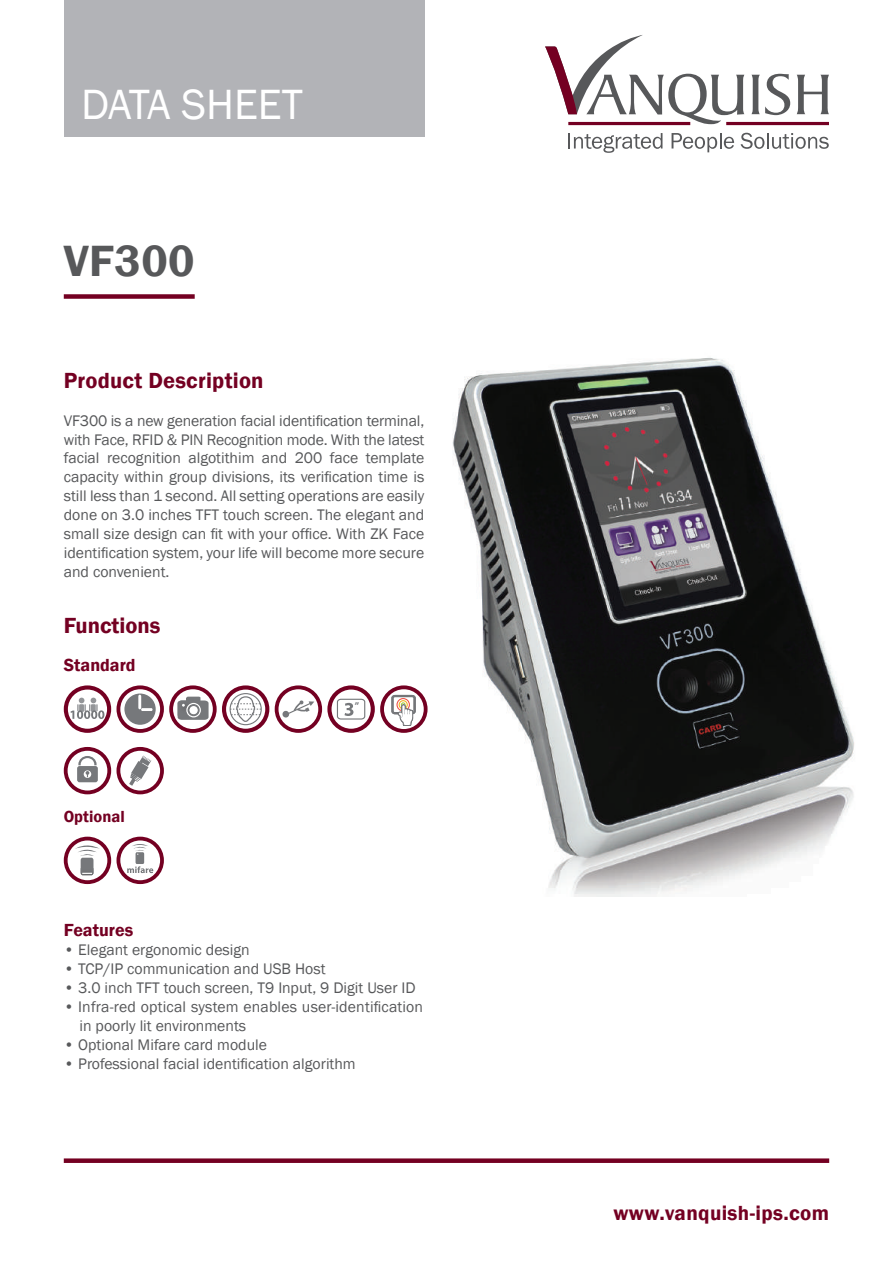
<style>
.page{position:relative;width:893px;height:1263px;background:#fff}
.page>*{position:absolute;margin:0;border:0;box-sizing:border-box;transform-origin:0 0}
.t1{font:600 45px "Franklin Gothic";letter-spacing:.01em;color:#57585a}
.t2{font:43.5px "Franklin Gothic";color:#fff}
.t3{font:600 22.5px "Franklin Gothic";letter-spacing:.01em;color:#740022}
.t4{font:600 21px "Franklin Gothic";letter-spacing:.015em;color:#740022}
.t5{font:600 18px "Franklin Gothic";color:#740022}
.t6{font:600 16.5px "Franklin Gothic";color:#740022}
.t7{font:15.75px/18.9px "Franklin Gothic";color:#57585a;text-align:justify}
.t8{font:700 9.75px "Myriad Pro";color:#76787b}
</style>
<div class="page">
<div style="left:64px;top:747px;width:47px;height:47px;border:4px solid #740022;border-radius:50%"></div>
<div style="left:77px;top:766px;width:21px;height:16px;background:#76787b;border-radius:2px"></div>
<svg style="left:84px;top:770px;width:7px;height:8px"></svg>
<svg style="left:86px;top:771px;width:3px;height:6px"></svg>
<svg style="left:78px;top:756px;width:19px;height:9px"></svg>
<div style="left:117px;top:747px;width:47px;height:47px;border:4px solid #740022;border-radius:50%"></div>
<svg style="left:129px;top:756px;width:22px;height:30px"></svg>
<div style="left:275px;top:685px;width:47px;height:48px;border:4px solid #740022;border-radius:50%"></div>
<svg style="left:282px;top:700px;width:32px;height:18px"></svg>
<div style="left:169px;top:685px;width:48px;height:48px;border:4px solid #740022;border-radius:50%"></div>
<svg style="left:178px;top:697px;width:31px;height:23px"></svg>
<div style="left:64px;top:685px;width:47px;height:48px;border:4px solid #740022;border-radius:50%"></div>
<svg style="left:71px;top:698px;width:33px;height:21px"></svg>
<div style="left:117px;top:685px;width:47px;height:48px;border:4px solid #740022;border-radius:50%"></div>
<div style="left:124px;top:693px;width:32px;height:32px;background:#76787b;border-radius:50%"></div>
<svg style="left:141px;top:708px;width:12px;height:3px"></svg>
<hr style="left:138px;top:695px;width:3px;height:14px;background:#fff">
<div style="left:117px;top:837px;width:47px;height:47px;border:4px solid #740022;border-radius:50%"></div>
<svg style="left:127px;top:866px;width:26px;height:7px"></svg>
<div style="left:136px;top:852px;width:8px;height:12px;background:#76787b;border-radius:2px"></div>
<svg style="left:132px;top:841px;width:17px;height:14px"></svg>
<div style="left:64px;top:837px;width:47px;height:47px;border:4px solid #740022;border-radius:50%"></div>
<svg style="left:75px;top:841px;width:25px;height:34px"></svg>
<img style="left:452px;top:358px;width:402px;height:538px">
<svg style="left:751px;top:74px;width:39px;height:41px"></svg>
<svg style="left:797px;top:75px;width:32px;height:39px"></svg>
<hr style="left:568px;top:122px;width:122px;height:3px;background:#740022">
<hr style="left:726px;top:122px;width:103px;height:3px;background:#740022">
<svg style="left:545px;top:35px;width:199px;height:89px"></svg>
<svg style="left:568px;top:133px;width:94px;height:20px"></svg>
<svg style="left:672px;top:133px;width:62px;height:19px"></svg>
<svg style="left:741px;top:133px;width:88px;height:16px"></svg>
<div style="left:64px;top:0;width:360px;height:136px;background:#b2b3b7"></div>
<div style="left:64px;top:294px;width:131px;height:5px;background:#740022"></div>
<div style="left:64px;top:1158px;width:765px;height:5px;background:#740022"></div>
<div style="left:222px;top:685px;width:47px;height:48px;border:4px solid #740022;border-radius:50%"></div>
<div style="left:230px;top:693px;width:32px;height:32px;border:1px solid #76787b;border-radius:50%"></div>
<svg style="left:230px;top:696px;width:31px;height:26px"></svg>
<div style="left:380px;top:685px;width:48px;height:48px;border:4px solid #740022;border-radius:50%"></div>
<svg style="left:391px;top:695px;width:25px;height:31px"></svg>
<div style="left:327px;top:685px;width:48px;height:48px;border:4px solid #740022;border-radius:50%"></div>
<svg style="left:336px;top:698px;width:30px;height:22px"></svg>
<h2 class="t2" style="left:81px;top:78px;width:223px">DATA SHEET</h2>
<h1 class="t1" style="left:64px;top:233px;width:132px">VF300</h1>
<h3 class="t3" style="left:64px;top:366px;width:201px">Product Description</h3>
<p class="t7" style="left:64px;top:411px;width:362px">VF300 is a new generation facial identification terminal, with Face, RFID &amp; PIN Recognition mode. With the latest facial recognition algotithim and 200 face template capacity within group divisions, its verification time is still less than 1 second. All setting operations are easily done on 3.0 inches TFT touch screen. The elegant and small size design can fit with your office. With ZK Face identification system, your life will become more secure and convenient.</p>
<h3 class="t3" style="left:64px;top:612px;width:98px">Functions</h3>
<p class="t5" style="left:64px;top:654px;width:73px">Standard</p>
<p class="t6" style="left:64px;top:807px;width:62px">Optional</p>
<p class="t8" style="left:355px;top:700px;width:6px">”</p>
<p class="t5" style="left:64px;top:919px;width:71px">Features</p>
<p class="t7" style="left:64px;top:941px;width:187px">• Elegant ergonomic design</p>
<p class="t7" style="left:64px;top:960px;width:263px">• TCP/IP communication and USB Host</p>
<p class="t7" style="left:64px;top:979px;width:353px">• 3.0 inch TFT touch screen, T9 Input, 9 Digit User ID</p>
<p class="t7" style="left:80px;top:997px;width:345px;text-indent:-16px">• Infra-red optical system enables user-identification in poorly lit environments</p>
<p class="t7" style="left:64px;top:1035px;width:205px">• Optional Mifare card module</p>
<p class="t7" style="left:64px;top:1054px;width:293px">• Professional facial identification algorithm</p>
<h3 class="t4" style="left:613px;top:1199px;width:217px">www.vanquish-ips.com</h3>
</div>
